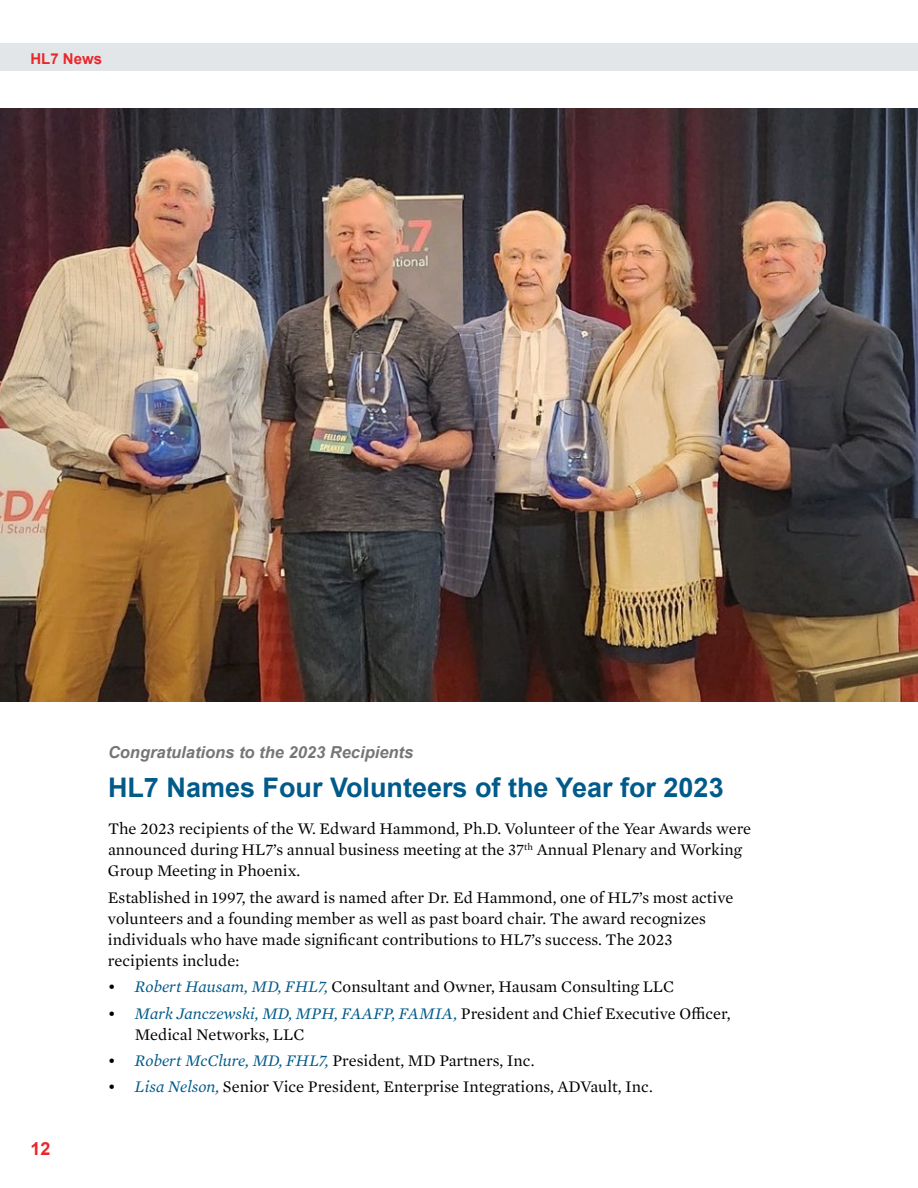
<style>
.page{position:relative;width:918px;height:1188px;background:#fff}
.page>*{position:absolute;margin:0;border:0;box-sizing:border-box;transform-origin:0 0}
.t1{font:700 27px "Arial";color:#005a8a}
.t2{font:700 18px "Arial";color:#eb262a}
.t3{font:16.5px/21px "Mercury Text G1";color:#000}
.t4{font:italic 700 16.5px "Arial";color:#757679}
.t5{font:700 15px "Arial";color:#eb262a}
.s1{font-style:italic;color:#005a8a}
</style>
<div class="page">
<div style="left:0;top:43px;width:918px;height:28px;background:#e2e6e8"></div>
<img style="left:0;top:108px;width:918px;height:594px">
<p class="t5" style="left:30px;top:49px;width:73px">HL7 News</p>
<p class="t2" style="left:30px;top:1136px;width:22px">12</p>
<p class="t4" style="left:108px;top:742px;width:307px">Congratulations to the 2023 Recipients</p>
<h1 class="t1" style="left:108px;top:769px;width:617px">HL7 Names Four Volunteers of the Year for 2023</h1>
<p class="t3" style="left:108px;top:818px;width:645px">The 2023 recipients of the W. Edward Hammond, Ph.D. Volunteer of the Year Awards were announced during HL7’s annual business meeting at the 37<sup>th</sup> Annual Plenary and Working<br>Group Meeting in Phoenix.</p>
<p class="t3" style="left:108px;top:886px;width:627px">Established in 1997, the award is named after Dr. Ed Hammond, one of HL7’s most active volunteers and a founding member as well as past board chair. The award recognizes individuals who have made significant contributions to HL7’s success. The 2023 recipients include:</p>
<p class="t3" style="left:108px;top:975px;width:568px">• <span class="s1">Robert Hausam, MD, FHL7,</span> Consultant and Owner, Hausam Consulting LLC</p>
<p class="t3" style="left:135px;top:1002px;width:597px;text-indent:-27px">• <span class="s1">Mark Janczewski, MD, MPH, FAAFP, FAMIA,</span> President and Chief Executive Officer,<br>Medical Networks, LLC</p>
<p class="t3" style="left:108px;top:1049px;width:428px">• <span class="s1">Robert McClure, MD, FHL7,</span> President, MD Partners, Inc.</p>
<p class="t3" style="left:108px;top:1076px;width:546px">• <span class="s1">Lisa Nelson,</span> Senior Vice President, Enterprise Integrations, ADVault, Inc.</p>
</div>
